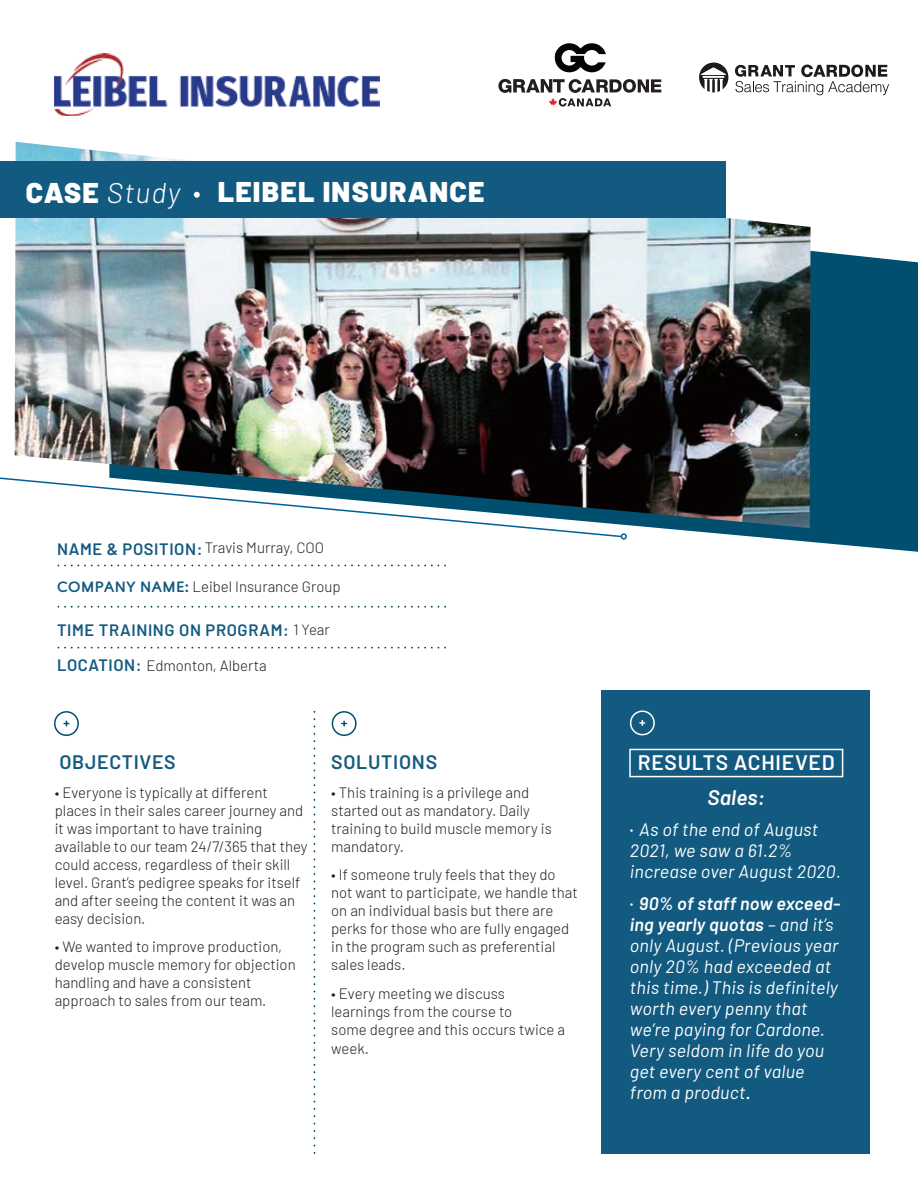
<style>
.page{position:relative;width:918px;height:1188px;background:#fff}
.page>*{position:absolute;margin:0;border:0;box-sizing:border-box;transform-origin:0 0}
.t1{font:900 28.5px "Barlow";letter-spacing:.045em;color:#fff}
.t2{font:italic 300 28.5px "Barlow";letter-spacing:.045em;color:#fff}
.t3{font:600 21px "Barlow";letter-spacing:.035em;color:#fff}
.t4{font:italic 600 21px "Barlow";letter-spacing:.01em;color:#fff}
.t5{font:600 19.5px "Barlow";letter-spacing:.035em;color:#135a80}
.t6{font:italic 18px/21px "Barlow";letter-spacing:.01em;color:#fff}
.t7{font:600 16.5px "Barlow";letter-spacing:.035em;color:#135a80}
.t8{font:300 15px/18px "Barlow";color:#231f20}
.s1{font-weight:900;font-style:normal}
.s2{font-weight:600;font-size:16.5px;color:#135a80}
.s3{font-family:"Qartella";font-weight:800;font-size:13.5px;color:#135a80}
.s4{font-weight:300;font-size:15px;color:#231f20}
.s5{font-family:"Kontora";font-style:normal}
.s6{font-weight:600}
.s7{font-family:"Qartella";font-weight:700;font-style:normal;font-size:16.5px}
</style>
<div class="page">
<svg style="left:659px;top:250px;width:259px;height:302px;background:#1c617d"></svg>
<svg style="left:0;top:477px;width:627px;height:63px"></svg>
<img style="left:16px;top:161px;width:795px;height:367px">
<img style="left:109px;top:480px;width:383px;height:48px">
<img style="left:15px;top:142px;width:371px;height:338px">
<img style="left:386px;top:217px;width:106px;height:282px">
<img style="left:492px;top:193px;width:318px;height:335px">
<img style="left:281px;top:480px;width:105px;height:9px">
<div style="left:0;top:161px;width:725px;height:56px;background:#135a80"></div>
<div style="left:601px;top:691px;width:269px;height:463px;background:#135a80"></div>
<svg style="left:629px;top:749px;width:214px;height:28px"></svg>
<svg style="left:554px;top:43px;width:52px;height:29px"></svg>
<svg style="left:498px;top:78px;width:163px;height:29px"></svg>
<img style="left:54px;top:53px;width:325px;height:63px">
<svg style="left:699px;top:63px;width:29px;height:29px"></svg>
<svg style="left:735px;top:64px;width:154px;height:31px"></svg>
<svg style="left:194px;top:192px;width:6px;height:6px"></svg>
<svg style="left:54px;top:711px;width:25px;height:25px"></svg>
<svg style="left:331px;top:711px;width:26px;height:25px"></svg>
<svg style="left:629px;top:710px;width:26px;height:25px"></svg>
<svg style="left:58px;top:565px;width:388px;height:1px"></svg>
<svg style="left:58px;top:606px;width:388px;height:2px"></svg>
<svg style="left:58px;top:647px;width:388px;height:2px"></svg>
<h1 class="t2" style="left:26px;top:172px;width:156px"><span class="s1">CASE</span> Study</h1>
<h1 class="t1" style="left:218px;top:171px;width:268px">LEIBEL INSURANCE</h1>
<p class="t8" style="left:57px;top:538px;width:269px"><span class="s2">NAME &amp; POSITION:</span> Travis Murray, COO</p>
<p class="t8" style="left:57px;top:577px;width:285px"><span class="s3">COMPANY NAME:</span> Leibel Insurance Group</p>
<p class="t7" style="left:57px;top:618px;width:274px">TIME TRAINING ON PROGRAM: <span class="s4">1 Year</span></p>
<p class="t8" style="left:57px;top:655px;width:211px"><span class="s2">LOCATION:</span> Edmonton, Alberta</p>
<h3 class="t5" style="left:59px;top:748px;width:118px">OBJECTIVES</h3>
<p class="t8" style="left:55px;top:782px;width:254px">• Everyone is typically at different places in their sales career journey and it was important to have training available to our team 24/7/365 that they could access, regardless of their skill level. Grant’s pedigree speaks for itself and after seeing the content it was an easy decision.</p>
<p class="t8" style="left:55px;top:937px;width:243px">• We wanted to improve production, develop muscle memory for objection handling and have a consistent approach to sales from our team.</p>
<h3 class="t5" style="left:331px;top:748px;width:108px">SOLUTIONS</h3>
<p class="t8" style="left:331px;top:782px;width:222px">• This training is a privilege and started out as mandatory. Daily training to build muscle memory is mandatory.</p>
<p class="t8" style="left:331px;top:865px;width:248px">• If someone truly feels that they do not want to participate, we handle that on an individual basis but there are perks for those who are fully engaged in the program such as preferential sales leads.</p>
<p class="t8" style="left:331px;top:983px;width:235px">• Every meeting we discuss learnings from the course to<br>some degree and this occurs twice a</p>
<p class="t8" style="left:331px;top:1039px;width:39px">week.</p>
<h2 class="t3" style="left:638px;top:747px;width:199px">RESULTS ACHIEVED</h2>
<h2 class="t4" style="left:707px;top:782px;width:59px">Sales:</h2>
<p class="t6" style="left:630px;top:818px;width:213px"><span class="s5">•</span> As of the end of August<br>2021, we saw a 61.2% increase over August 2020.</p>
<p class="t6" style="left:630px;top:892px;width:212px"><span class="s5">•</span> <span class="s6">90% of staff now exceed&shy;ing yearly quotas</span> – and it’s only August. (Previous year only 20% had exceeded at this time.) This is definitely worth every penny that we’re paying for Cardone.<br>Very seldom in life do you get every cent of value from a product<span class="s7">.</span></p>
</div>
